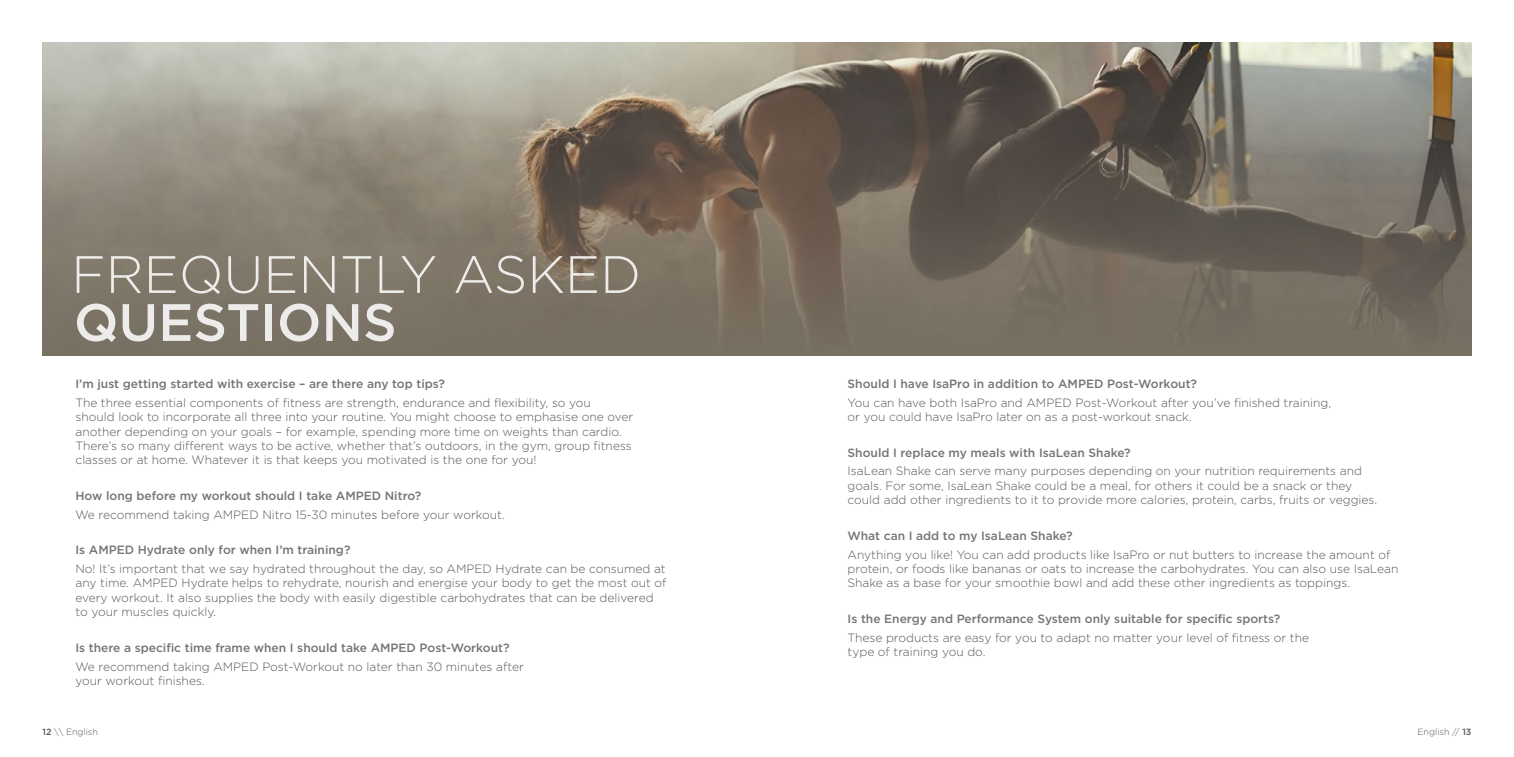
<style>
.page{position:relative;width:1514px;height:757px;background:#fff}
.page>*{position:absolute;margin:0;border:0;box-sizing:border-box;transform-origin:0 0}
.t1{font:300 52.5px "Gotham";color:#fff}
.t2{font:500 52.5px "Gotham";color:#fff}
.t3{font:300 12px/14.4px "Gotham";color:#575756}
.t4{font:500 12px "Gotham";color:#787374}
.t5{font:300 9px "Gotham";color:#575756}
.s1{font-weight:500}
</style>
<div class="page">
<img style="left:43px;top:43px;width:1428px;height:312px">
<h1 class="t1" style="left:71px;top:241px;width:571px">FREQUENTLY ASKED</h1>
<h1 class="t2" style="left:74px;top:288px;width:324px">QUESTIONS</h1>
<p class="t4" style="left:75px;top:376px;width:371px">I’m just getting started with exercise – are there any top tips?</p>
<p class="t3" style="left:75px;top:395px;width:559px">The three essential components of fitness are strength, endurance and flexibility, so you should look to incorporate all three into your routine. You might choose to emphasise one over another depending on your goals – for example, spending more time on weights than cardio.<br>There’s so many different ways to be active, whether that’s outdoors, in the gym, group fitness classes or at home. Whatever it is that keeps you motivated is the one for you!</p>
<p class="t4" style="left:75px;top:488px;width:347px">How long before my workout should I take AMPED Nitro?</p>
<p class="t3" style="left:75px;top:507px;width:431px">We recommend taking AMPED Nitro 15-30 minutes before your workout.</p>
<p class="t4" style="left:75px;top:542px;width:276px">Is AMPED Hydrate only for when I’m training?</p>
<p class="t3" style="left:75px;top:561px;width:593px">No! It’s important that we say hydrated throughout the day, so AMPED Hydrate can be consumed at any time. AMPED Hydrate helps to rehydrate, nourish and energise your body to get the most out of every workout. It also supplies the body with easily digestible carbohydrates that can be delivered to your muscles quickly.</p>
<p class="t4" style="left:75px;top:640px;width:436px">Is there a specific time frame when I should take AMPED Post-Workout?</p>
<p class="t3" style="left:75px;top:659px;width:450px">We recommend taking AMPED Post-Workout no later than 30 minutes after your workout finishes.</p>
<p class="t4" style="left:847px;top:376px;width:351px">Should I have IsaPro in addition to AMPED Post-Workout?</p>
<p class="t3" style="left:847px;top:395px;width:485px">You can have both IsaPro and AMPED Post-Workout after you’ve finished training, or you could have IsaPro later on as a post-workout snack.</p>
<p class="t4" style="left:847px;top:445px;width:285px">Should I replace my meals with IsaLean Shake?</p>
<p class="t3" style="left:847px;top:464px;width:531px">IsaLean Shake can serve many purposes depending on your nutrition requirements and goals. For some, IsaLean Shake could be a meal, for others it could be a snack or they could add other ingredients to it to provide more calories, protein, carbs, fruits or veggies.</p>
<p class="t4" style="left:847px;top:528px;width:227px">What can I add to my IsaLean Shake?</p>
<p class="t3" style="left:847px;top:547px;width:552px">Anything you like! You can add products like IsaPro or nut butters to increase the amount of protein, or foods like bananas or oats to increase the carbohydrates. You can also use IsaLean<br>Shake as a base for your smoothie bowl and add these other ingredients as toppings.</p>
<p class="t4" style="left:847px;top:611px;width:434px">Is the Energy and Performance System only suitable for specific sports?</p>
<p class="t3" style="left:847px;top:630px;width:463px">These products are easy for you to adapt no matter your level of fitness or the type of training you do.</p>
<p class="t5" style="left:43px;top:726px;width:57px"><span class="s1">12</span> \\ English</p>
<p class="t5" style="left:1417px;top:726px;width:55px">English // <span class="s1">13</span></p>
</div>
